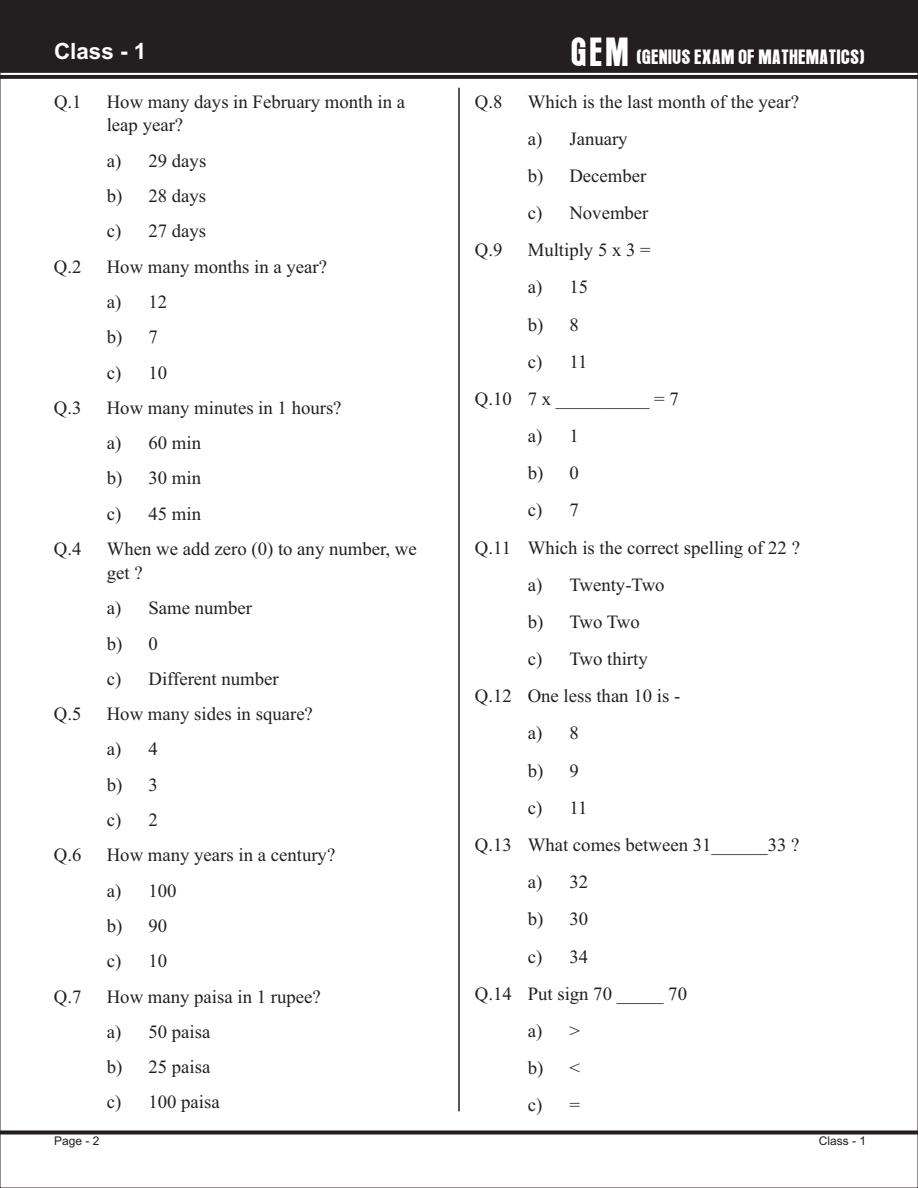
<style>
.page{position:relative;width:918px;height:1188px;background:#fff}
.page>*{position:absolute;margin:0;border:0;box-sizing:border-box;transform-origin:0 0}
.t1{font:700 22.5px "Arial";color:#fff}
.t2{font:18.75px/35.2px "Times New Roman";color:#231f20}
.t3{font:18.15px "Aurora";color:#fff}
.t4{font:12px "Arial";color:#231f20}
.s1{font-size:35.55px}
</style>
<div class="page">
<div style="left:0;top:0;width:918px;height:73px;background:#231f20"></div>
<svg style="left:0;top:75px;width:918px;height:4px;background:#2a2627"></svg>
<hr style="left:0;top:1131px;width:918px;height:3px;background:#231f20">
<hr style="left:458px;top:88px;width:2px;height:1023px;background:#231f20">
<p class="t1" style="left:54px;top:43px;width:94px">Class - 1</p>
<p class="t3" style="left:572px;top:49px;width:295px"><span class="s1">GEM</span> (GENIUS EXAM OF MATHEMATICS)</p>
<p class="t2" style="left:54px;top:85px;width:29px">Q.1</p>
<p class="t2" style="left:107px;top:91px;width:300px;line-height:23.9px">How many days in February month in a leap year?</p>
<p class="t2" style="left:107px;top:145px;width:101px;text-align:justify">a) 29 days b) 28 days c) 27 days</p>
<p class="t2" style="left:54px;top:251px;width:29px">Q.2</p>
<p class="t2" style="left:107px;top:251px;width:222px">How many months in a year? a) 12<br>b) 7<br>c) 10</p>
<p class="t2" style="left:54px;top:392px;width:29px">Q.3</p>
<p class="t2" style="left:107px;top:392px;width:236px">How many minutes in 1 hours? a) 60 min<br>b) 30 min<br>c) 45 min</p>
<p class="t2" style="left:54px;top:533px;width:29px">Q.4</p>
<p class="t2" style="left:107px;top:539px;width:312px;line-height:23.9px">When we add zero (0) to any number, we get ?</p>
<p class="t2" style="left:107px;top:592px;width:174px">a) Same number<br>b) 0<br>c) Different number</p>
<p class="t2" style="left:54px;top:698px;width:29px">Q.5</p>
<p class="t2" style="left:107px;top:698px;width:208px">How many sides in square? a) 4<br>b) 3<br>c) 2</p>
<p class="t2" style="left:54px;top:839px;width:29px">Q.6</p>
<p class="t2" style="left:107px;top:839px;width:230px">How many years in a century? a) 100<br>b) 90<br>c) 10</p>
<p class="t2" style="left:54px;top:980px;width:29px">Q.7</p>
<p class="t2" style="left:107px;top:980px;width:216px">How many paisa in 1 rupee? a) 50 paisa<br>b) 25 paisa<br>c) 100 paisa</p>
<p class="t2" style="left:475px;top:85px;width:29px">Q.8</p>
<p class="t2" style="left:528px;top:85px;width:273px;line-height:37.2px">Which is the last month of the year? a) January<br>b) December<br>c) November</p>
<p class="t2" style="left:475px;top:234px;width:29px">Q.9</p>
<p class="t2" style="left:528px;top:234px;width:125px">Multiply 5 x 3 =</p>
<p class="t2" style="left:528px;top:271px;width:62px">a) 15</p>
<p class="t2" style="left:528px;top:309px;width:53px">b) 8</p>
<p class="t2" style="left:528px;top:346px;width:61px">c) 11</p>
<p class="t2" style="left:475px;top:383px;width:205px">Q.10 7 x __________ = 7</p>
<p class="t2" style="left:528px;top:420px;width:53px">a) 1</p>
<p class="t2" style="left:528px;top:457px;width:53px">b) 0</p>
<p class="t2" style="left:528px;top:494px;width:53px">c) 7</p>
<p class="t2" style="left:475px;top:532px;width:327px">Q.11 Which is the correct spelling of 22 ?</p>
<p class="t2" style="left:528px;top:569px;width:138px">a) Twenty-Two</p>
<p class="t2" style="left:528px;top:606px;width:114px">b) Two Two</p>
<p class="t2" style="left:528px;top:643px;width:122px">c) Two thirty</p>
<p class="t2" style="left:475px;top:680px;width:207px">Q.12 One less than 10 is -</p>
<p class="t2" style="left:528px;top:717px;width:53px">a) 8</p>
<p class="t2" style="left:528px;top:755px;width:53px">b) 9</p>
<p class="t2" style="left:528px;top:792px;width:61px">c) 11</p>
<p class="t2" style="left:475px;top:829px;width:326px">Q.13 What comes between 31______33 ?</p>
<p class="t2" style="left:528px;top:866px;width:62px">a) 32</p>
<p class="t2" style="left:528px;top:903px;width:62px">b) 30</p>
<p class="t2" style="left:528px;top:940px;width:62px">c) 34</p>
<p class="t2" style="left:475px;top:978px;width:214px">Q.14 Put sign 70 _____ 70</p>
<p class="t2" style="left:528px;top:1015px;width:54px">a) &gt;</p>
<p class="t2" style="left:528px;top:1052px;width:54px">b) &lt;</p>
<p class="t2" style="left:528px;top:1089px;width:54px">c) =</p>
<p class="t4" style="left:54px;top:1137px;width:47px">Page - 2</p>
<p class="t4" style="left:819px;top:1137px;width:49px">Class - 1</p>
</div>
